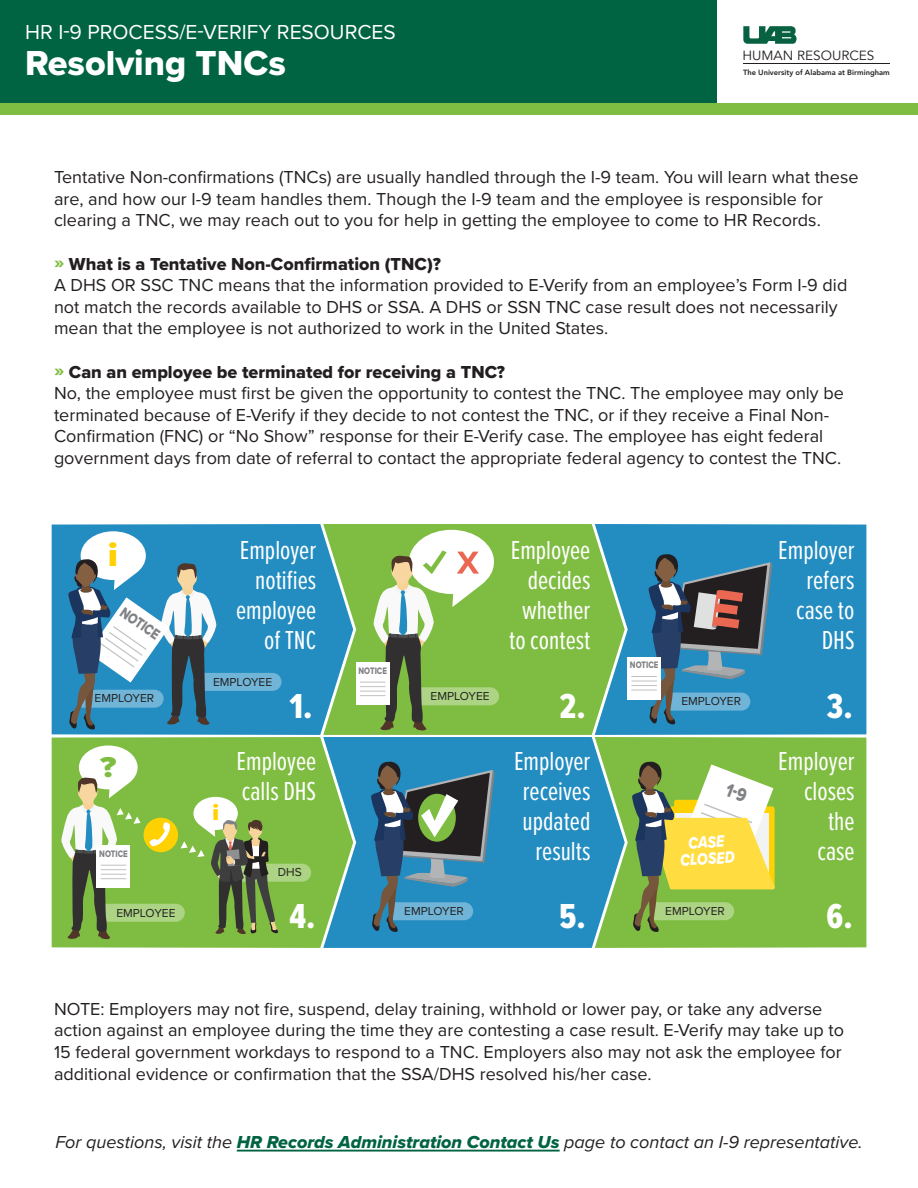
<style>
.page{position:relative;width:918px;height:1188px;background:#fff}
.page>*{position:absolute;margin:0;border:0;box-sizing:border-box;transform-origin:0 0}
.t1{font:36px "Proxima Nova Extrabld";color:#fff}
.t2{font:36px "Proxima Nova Ex Cn Extrabld";color:#fff}
.t3{font:33px "Proxima Nova Extrabld";color:#ffd100;scale:1.25 1}
.t4{font:29.7px "Proxima Nova Extrabld";color:#7fbd42;scale:1.25 1}
.t5{font:27px/30px "Proxima Nova Ex Cn";color:#fff}
.t6{font:21px "Proxima Nova";color:#fff}
.t7{font:18px/21.6px "Proxima Nova";color:#231f20}
.t8{font:italic 18px "Proxima Nova";color:#231f20}
.t9{font:18px "Proxima Nova Extrabld";color:#231f20}
.t10{font:17.1px "Proxima Nova Extrabld It";color:#fff;scale:.8 1}
.t11{font:15.3px "Proxima Nova Extrabld";color:#808285;scale:.8 1}
.t12{font:13.2px "Avenir LT Std";color:#231f20}
.t13{font:12px "Proxima Nova";color:#231f20}
.t14{font:9.75px "Proxima Nova Extrabld";color:#808285;scale:.8 1}
.t15{font:800 7.5px "Avenir LT Std";color:#231f20}
.s1{color:#7fbd42}
.s2{font-family:"Proxima Nova Extrabld It";font-style:normal;color:#006341}
</style>
<div class="page">
<div style="left:52px;top:737px;width:271px;height:211px;background:#7fbd42"></div>
<svg style="left:323px;top:737px;width:272px;height:211px;background:#2f93b6"></svg>
<svg style="left:595px;top:737px;width:271px;height:211px;background:#7bbb4f"></svg>
<div style="left:52px;top:524px;width:271px;height:211px;background:#238dc1"></div>
<svg style="left:323px;top:524px;width:272px;height:211px;background:#79ba51"></svg>
<svg style="left:595px;top:524px;width:271px;height:211px;background:#3093b7"></svg>
<div style="left:0;top:0;width:716px;height:103px;background:#006341"></div>
<div style="left:0;top:103px;width:918px;height:12px;background:#7fbd42"></div>
<svg style="left:743px;top:26px;width:54px;height:18px"></svg>
<hr style="left:743px;top:64px;width:147px;height:1px;background:#231f20">
<hr style="left:237px;top:1150px;width:323px;height:2px;background:#006341">
<svg style="left:68px;top:531px;width:214px;height:203px"></svg>
<div style="left:628px;top:657px;width:33px;height:42px;background:#fff"></div>
<svg style="left:631px;top:553px;width:141px;height:176px;background:#4c7c98"></svg>
<div style="left:356px;top:662px;width:33px;height:43px;background:#fff"></div>
<svg style="left:360px;top:530px;width:139px;height:200px"></svg>
<svg style="left:371px;top:760px;width:124px;height:176px;background:#44788e"></svg>
<svg style="left:632px;top:760px;width:143px;height:176px;background:#b3c162"></svg>
<svg style="left:61px;top:745px;width:250px;height:194px;background:#8db75e"></svg>
<p class="t6" style="left:25px;top:16px;width:372px">HR I-9 PROCESS/E-VERIFY RESOURCES</p>
<p class="t1" style="left:25px;top:36px;width:262px">Resolving TNCs</p>
<p class="t12" style="left:742px;top:47px;width:134px">HUMAN RESOURCES</p>
<p class="t15" style="left:743px;top:68px;width:148px">The University of Alabama at Birmingham</p>
<p class="t7" style="left:54px;top:166px;width:806px">Tentative Non-confirmations (TNCs) are usually handled through the I-9 team. You will learn what these are, and how our I-9 team handles them. Though the I-9 team and the employee is responsible for clearing a TNC, we may reach out to you for help in getting the employee to come to HR Records.</p>
<p class="t9" style="left:54px;top:250px;width:388px"><span class="s1">»</span> What is a Tentative Non-Confirmation (TNC)?</p>
<p class="t7" style="left:54px;top:274px;width:795px">A DHS OR SSC TNC means that the information provided to E-Verify from an employee’s Form I-9 did not match the records available to DHS or SSA. A DHS or SSN TNC case result does not necessarily mean that the employee is not authorized to work in the United States.</p>
<p class="t9" style="left:54px;top:358px;width:453px"><span class="s1">»</span> Can an employee be terminated for receiving a TNC?</p>
<p class="t7" style="left:54px;top:382px;width:791px">No, the employee must first be given the opportunity to contest the TNC. The employee may only be terminated because of E-Verify if they decide to not contest the TNC, or if they receive a Final Non-Confirmation (FNC) or “No Show” response for their E-Verify case. The employee has eight federal government days from date of referral to contact the appropriate federal agency to contest the TNC.</p>
<p class="t3" style="left:108px;top:530px;width:10px">i</p>
<p class="t11" style="left:128px;top:601px;width:57px;rotate:35deg">NOTICE</p>
<p class="t13" style="left:95px;top:690px;width:61px">EMPLOYER</p>
<p class="t4" style="left:100px;top:745px;width:15px">?</p>
<p class="t14" style="left:99px;top:847px;width:37px">NOTICE</p>
<p class="t13" style="left:116px;top:904px;width:61px">EMPLOYEE</p>
<p class="t5" style="left:240px;top:534px;width:78px">Employer</p>
<p class="t5" style="left:255px;top:564px;width:63px">notifies</p>
<p class="t5" style="left:236px;top:594px;width:82px">employee</p>
<p class="t5" style="left:264px;top:624px;width:54px">of TNC</p>
<p class="t13" style="left:213px;top:673px;width:61px">EMPLOYEE</p>
<p class="t14" style="left:359px;top:664px;width:37px">NOTICE</p>
<p class="t5" style="left:511px;top:534px;width:81px">Employee</p>
<p class="t5" style="left:522px;top:564px;width:70px">decides whether</p>
<p class="t5" style="left:509px;top:624px;width:83px">to contest</p>
<p class="t14" style="left:630px;top:658px;width:37px">NOTICE</p>
<p class="t5" style="left:778px;top:534px;width:78px">Employer</p>
<p class="t5" style="left:806px;top:564px;width:50px">refers</p>
<p class="t5" style="left:796px;top:594px;width:60px">case to</p>
<p class="t5" style="left:822px;top:624px;width:34px">DHS</p>
<p class="t13" style="left:431px;top:687px;width:61px">EMPLOYEE</p>
<p class="t2" style="left:290px;top:680px;width:24px">1.</p>
<p class="t2" style="left:560px;top:680px;width:28px">2.</p>
<p class="t2" style="left:827px;top:680px;width:28px">3.</p>
<p class="t5" style="left:237px;top:745px;width:81px">Employee</p>
<p class="t5" style="left:242px;top:775px;width:76px">calls DHS</p>
<p class="t13" style="left:681px;top:692px;width:61px">EMPLOYER</p>
<p class="t5" style="left:514px;top:745px;width:78px">Employer</p>
<p class="t5" style="left:523px;top:775px;width:69px">receives updated</p>
<p class="t5" style="left:535px;top:835px;width:56px">results</p>
<p class="t5" style="left:778px;top:745px;width:78px">Employer</p>
<p class="t5" style="left:804px;top:775px;width:52px">closes</p>
<p class="t5" style="left:828px;top:805px;width:28px">the</p>
<p class="t5" style="left:817px;top:835px;width:39px">case</p>
<p class="t10" style="left:688px;top:831px;width:46px;rotate:-4deg">CASE</p>
<p class="t10" style="left:679px;top:848px;width:70px;rotate:-4deg">CLOSED</p>
<p class="t13" style="left:278px;top:864px;width:25px">DHS</p>
<p class="t2" style="left:290px;top:890px;width:27px">4.</p>
<p class="t2" style="left:560px;top:890px;width:28px">5.</p>
<p class="t2" style="left:827px;top:890px;width:28px">6.</p>
<p class="t13" style="left:404px;top:902px;width:61px">EMPLOYER</p>
<p class="t13" style="left:665px;top:902px;width:61px">EMPLOYER</p>
<p class="t7" style="left:54px;top:997px;width:791px">NOTE: Employers may not fire, suspend, delay training, withhold or lower pay, or take any adverse action against an employee during the time they are contesting a case result. E-Verify may take up to 15 federal government workdays to respond to a TNC. Employers also may not ask the employee for additional evidence or confirmation that the SSA/DHS resolved his/her case.</p>
<p class="t8" style="left:55px;top:1129px;width:809px">For questions, visit the <span class="s2">HR Records Administration Contact Us</span> page to contact an I-9 representative.</p>
</div>
